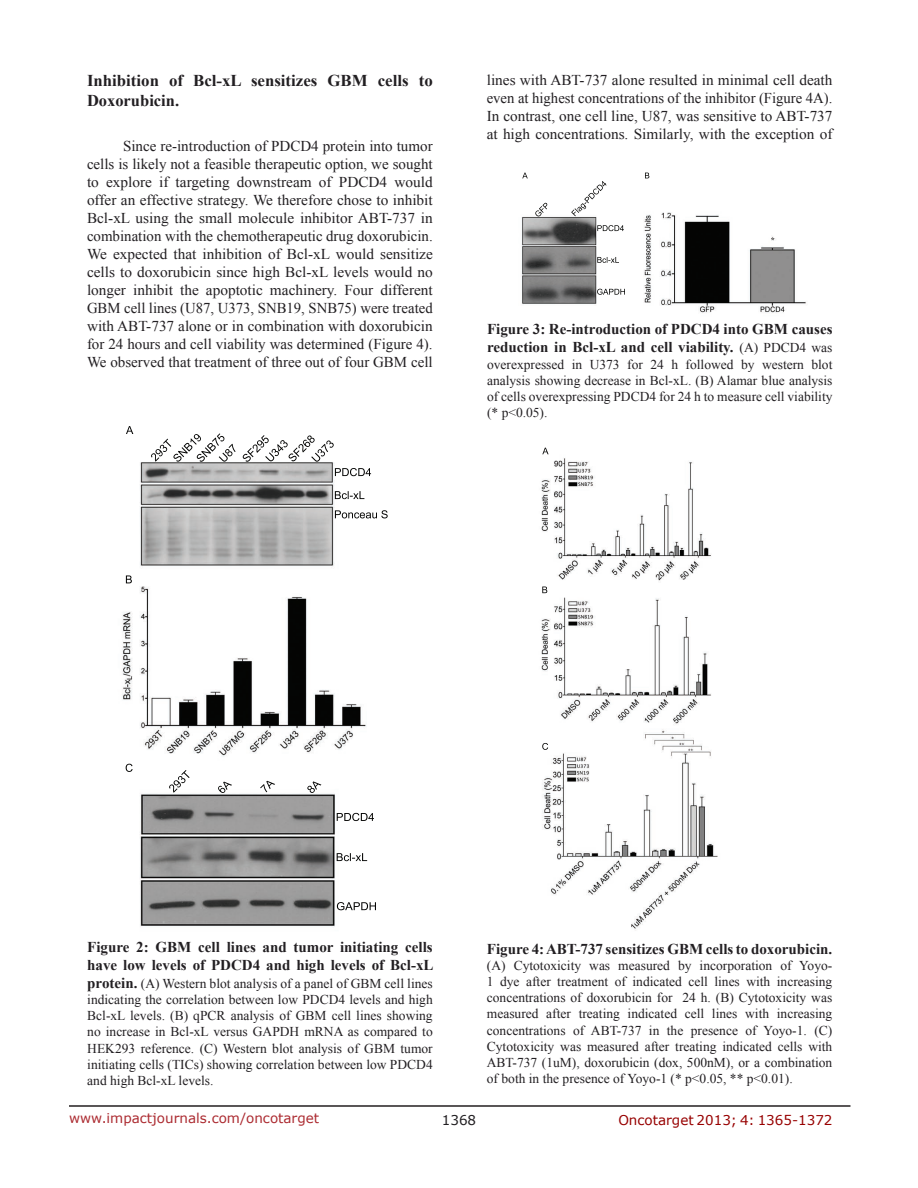
<style>
.page{position:relative;width:918px;height:1188px;background:#fff}
.page>*{position:absolute;margin:0;border:0;box-sizing:border-box;transform-origin:0 0}
.SubHeading{font:700 16.5px/19.8px "Times New Roman";color:#221f22}
.BodyText{font:15px/18px "Times New Roman";color:#221f22;text-align:justify}
.FigureText{font:700 15px/18px "Times New Roman";color:#221f22}
.FigureText-2{font:13.5px/16.2px "Times New Roman";color:#221f22;text-align:justify}
.t1{font:13.5px "Verdana";color:#ac2b31}
.t2{font:13.5px "Verdana";color:#970000}
.t3{font:13.5px "Verdana";color:#221f22}
.s1{font-weight:400;font-size:13.5px}
.s2{font-weight:700;font-size:15px}
</style>
<div class="page">
<hr style="left:69px;top:1105px;width:781px;height:2px;background:#231f20">
<img style="left:122px;top:426px;width:266px;height:501px">
<img style="left:541px;top:447px;width:177px;height:484px">
<img style="left:521px;top:172px;width:285px;height:141px">
<p class="SubHeading" style="left:87px;top:70px;width:347px">Inhibition of Bcl-xL sensitizes GBM cells to<br>Doxorubicin.</p>
<p class="BodyText" style="left:87px;top:136px;width:347px;text-indent:36px">Since re-introduction of PDCD4 protein into tumor cells is likely not a feasible therapeutic option, we sought to explore if targeting downstream of PDCD4 would offer an effective strategy. We therefore chose to inhibit Bcl-xL using the small molecule inhibitor ABT-737 in combination with the chemotherapeutic drug doxorubicin.<br>We expected that inhibition of Bcl-xL would sensitize cells to doxorubicin since high Bcl-xL levels would no longer inhibit the apoptotic machinery. Four different GBM cell lines (U87, U373, SNB19, SNB75) were treated with ABT-737 alone or in combination with doxorubicin for 24 hours and cell viability was determined (Figure 4).<br>We observed that treatment of three out of four GBM cell</p>
<p class="BodyText" style="left:487px;top:71px;width:347px">lines with ABT-737 alone resulted in minimal cell death even at highest concentrations of the inhibitor (Figure 4A).<br>In contrast, one cell line, U87, was sensitive to ABT-737 at high concentrations. Similarly, with the exception of</p>
<p class="FigureText" style="left:487px;top:320px;width:347px">Figure 3: Re-introduction of PDCD4 into GBM causes reduction in Bcl-xL and cell viability. <span class="s1">(A) PDCD4 was</span></p>
<p class="FigureText-2" style="left:487px;top:356px;width:347px">overexpressed in U373 for 24 h followed by western blot analysis showing decrease in Bcl-xL. (B) Alamar blue analysis of cells overexpressing PDCD4 for 24 h to measure cell viability (* p&lt;0.05).</p>
<p class="FigureText" style="left:87px;top:937px;width:348px">Figure 2: GBM cell lines and tumor initiating cells have low levels of PDCD4 and high levels of Bcl-xL</p>
<p class="FigureText-2" style="left:87px;top:975px;width:347px"><span class="s2">protein.</span> (A) Western blot analysis of a panel of GBM cell lines indicating the correlation between low PDCD4 levels and high Bcl-xL levels. (B) qPCR analysis of GBM cell lines showing no increase in Bcl-xL versus GAPDH mRNA as compared to HEK293 reference. (C) Western blot analysis of GBM tumor initiating cells (TICs) showing correlation between low PDCD4 and high Bcl-xL levels.</p>
<p class="FigureText" style="left:487px;top:939px;width:347px">Figure 4: ABT-737 sensitizes GBM cells to doxorubicin.</p>
<p class="FigureText-2" style="left:487px;top:957px;width:347px">(A) Cytotoxicity was measured by incorporation of Yoyo-1 dye after treatment of indicated cell lines with increasing concentrations of doxorubicin for 24 h. (B) Cytotoxicity was measured after treating indicated cell lines with increasing concentrations of ABT-737 in the presence of Yoyo-1. (C)<br>Cytotoxicity was measured after treating indicated cells with ABT-737 (1uM), doxorubicin (dox, 500nM), or a combination of both in the presence of Yoyo-1 (* p&lt;0.05, ** p&lt;0.01).</p>
<p class="t1" style="left:69px;top:1109px;width:252px">www.impactjournals.com/oncotarget</p>
<p class="t3" style="left:442px;top:1111px;width:36px">1368</p>
<p class="t2" style="left:618px;top:1111px;width:216px">Oncotarget 2013; 4: 1365-1372</p>
</div>
